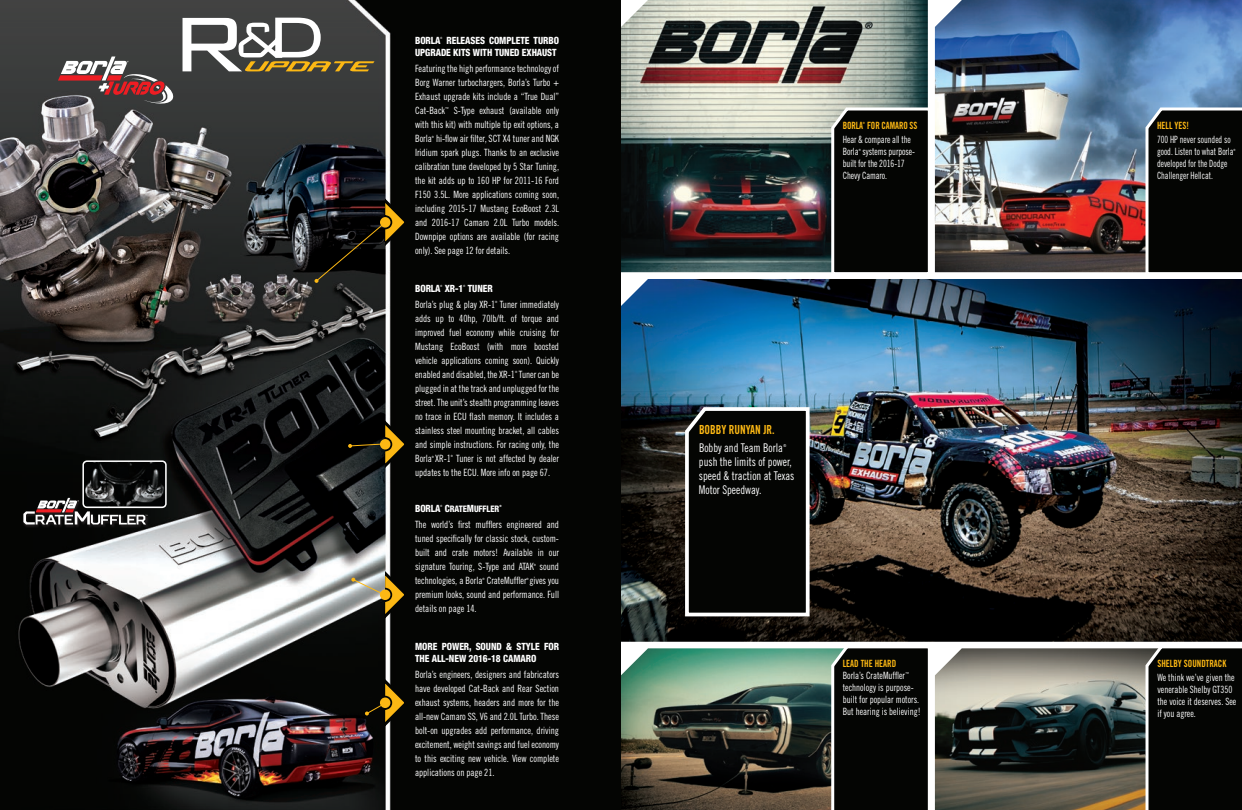
<style>
.page{position:relative;width:1242px;height:810px;background:#fff}
.page>*{position:absolute;margin:0;border:0;box-sizing:border-box;transform-origin:0 0}
.t1{font:12.5px "Trade Gothic Bold Cond Twenty";color:#fcb814;scale:.9 1}
.t2{font:12px/14px "Trade Gothic Cond Eighteen";color:#fff;scale:.9 1}
.t3{font:10px/14px "Trade Gothic Cond Eighteen";letter-spacing:-.005em;color:#fff;text-align:justify;scale:.93 1}
.t4{font:10px/12px "Trade Gothic Cond Eighteen";letter-spacing:-.005em;color:#fff;scale:.9 1}
.t5{font:800 condensed 10px/12px "Helvetica Neue";letter-spacing:-.005em;color:#fff;text-align:right;scale:.93 1}
.t6{font:10px/12px "Trade Gothic Cond Eighteen";letter-spacing:-.005em;color:#fff;scale:.84 1}
.t7{font:10px/12px "Trade Gothic Cond Eighteen";letter-spacing:-.005em;color:#fff;scale:.87 1}
.t8{font:10px "Trade Gothic Bold Cond Twenty";color:#fcb814;scale:.9 1}
.t9{font:10px "Trade Gothic Bold Cond Twenty";color:#fcb814;scale:.89 1}
.t10{font:800 condensed 9px "Helvetica Neue";letter-spacing:-.005em;color:#fff;scale:.93 1}
.t11{font:4px "Trade Gothic Cond Eighteen";color:#fff;scale:.9 1}
.t12{font:4px "Trade Gothic Cond Eighteen";color:#fff;scale:.93 1}
.t13{font:3px "Trade Gothic Cond Eighteen";color:#fff;scale:.93 1}
.t14{font:condensed 3px "Helvetica Neue";color:#fff;scale:.93 1}
.t15{font:3px "Trade Gothic Cond Eighteen";color:#fff;scale:.84 1}
.t16{font:3px "Trade Gothic Bold Cond Twenty";color:#fcb814;scale:.89 1}
.t17{font:3px "Trade Gothic Cond Eighteen";color:#fff;scale:.87 1}
.t18{font:800 condensed 3px "Helvetica Neue";color:#fff;scale:.93 1}
.s1{font-size:10px}
</style>
<div class="page">
<img style="left:621px;top:279px;width:621px;height:363px">
<img style="left:935px;top:0;width:307px;height:272px">
<img style="left:621px;top:0;width:307px;height:272px">
<img style="left:621px;top:648px;width:209px;height:162px">
<img style="left:935px;top:648px;width:209px;height:162px">
<svg style="left:683px;top:404px;width:128px;height:214px;background:#1b1d1b"></svg>
<svg style="left:830px;top:648px;width:98px;height:162px;background:#0e100d"></svg>
<svg style="left:1144px;top:105px;width:98px;height:168px;background:#151716"></svg>
<div style="left:1144px;top:648px;width:98px;height:162px;background:#040503"></div>
<svg style="left:830px;top:105px;width:98px;height:168px;background:#141513"></svg>
<img style="left:0;top:0;width:621px;height:810px">
<svg style="left:315px;top:192px;width:95px;height:91px;background:#1f1b15"></svg>
<svg style="left:348px;top:414px;width:62px;height:59px;background:#252111"></svg>
<svg style="left:351px;top:565px;width:59px;height:59px;background:#625e4d"></svg>
<svg style="left:365px;top:673px;width:45px;height:59px;background:#2c230d"></svg>
<div style="left:380px;top:217px;width:11px;height:11px;background:#fcb814;border-radius:50%"></div>
<div style="left:380px;top:439px;width:11px;height:11px;background:#fcb814;border-radius:50%"></div>
<div style="left:380px;top:590px;width:10px;height:10px;background:#fcb814;border-radius:50%"></div>
<div style="left:380px;top:698px;width:10px;height:10px;background:#fcb814;border-radius:50%"></div>
<svg style="left:183px;top:18px;width:192px;height:53px"></svg>
<svg style="left:58px;top:57px;width:116px;height:50px;background:#715758"></svg>
<div style="left:23px;top:497px;width:128px;height:31px;background:#0f0f0e"></div>
<svg style="left:23px;top:498px;width:124px;height:27px"></svg>
<img style="left:85px;top:463px;width:79px;height:42px">
<div style="left:82px;top:460px;width:85px;height:48px;border:2px solid #fff;border-radius:4px"></div>
<p class="t5" style="left:415px;top:35px;width:156px">RELEASES COMPLETE TURBO<br>UPGRADE KITS WITH TUNED EXHAUST</p>
<p class="t3" style="left:415px;top:62px;width:156px">Featuring the high performance technology of Borg Warner turbochargers, Borla’s Turbo + Exhaust upgrade kits include a “True Dual” Cat-Back</p>
<p class="t5" style="left:415px;top:35px;width:29px">BORLA</p>
<p class="t14" style="left:440px;top:37px;width:4px">®</p>
<p class="t3" style="left:415px;top:104px;width:156px;text-indent:39px">S-Type exhaust (available only with this kit) with multiple tip exit options, a Borla hi-flow air filter, SCT X4 tuner and NGK</p>
<p class="t12" style="left:445px;top:107px;width:5px">™</p>
<p class="t13" style="left:432px;top:136px;width:4px">®</p>
<p class="t3" style="left:415px;top:146px;width:156px">Iridium spark plugs. Thanks to an exclusive calibration tune developed by 5 Star Tuning, the kit adds up to 160 HP for 2011-16 Ford F150 3.5L. More applications coming soon, including 2015-17 Mustang EcoBoost 2.3L and 2016-17 Camaro 2.0L Turbo models.<br>Downpipe options are available (for racing only). See page 12 for details.</p>
<p class="t5" style="left:415px;top:283px;width:53px">BORLA XR-1</p>
<p class="t14" style="left:440px;top:285px;width:4px">®</p>
<p class="t14" style="left:463px;top:285px;width:4px">®</p>
<p class="t5" style="left:468px;top:283px;width:28px">TUNER</p>
<p class="t3" style="left:415px;top:298px;width:88px">Borla’s plug &amp; play XR-1</p>
<p class="t13" style="left:495px;top:301px;width:4px">®</p>
<p class="t3" style="left:415px;top:298px;width:156px;text-indent:85px">Tuner immediately adds up to 40hp, 70lb/ft. of torque and improved fuel economy while cruising for Mustang EcoBoost (with more boosted vehicle applications coming soon). Quickly enabled and disabled, the XR-1 Tuner can be</p>
<p class="t13" style="left:515px;top:371px;width:4px">®</p>
<p class="t3" style="left:415px;top:382px;width:156px">plugged in at the track and unplugged for the street. The unit’s stealth programming leaves no trace in ECU flash memory. It includes a stainless steel mounting bracket, all cables and simple instructions. For racing only, the Borla XR-1</p>
<p class="t3" style="left:415px;top:452px;width:156px;text-indent:41px">Tuner is not affected by dealer updates to the ECU. More info on page 67.</p>
<p class="t5" style="left:415px;top:503px;width:29px">BORLA</p>
<p class="t14" style="left:440px;top:505px;width:4px">®</p>
<p class="t10" style="left:445px;top:504px;width:60px"><span class="s1">C</span>RATE<span class="s1">M</span>UFFLER</p>
<p class="t18" style="left:499px;top:505px;width:4px">®</p>
<p class="t3" style="left:415px;top:518px;width:156px">The world’s first mufflers engineered and tuned specifically for classic stock, custom&shy;built and crate motors! Available in our signature Touring, S-Type and ATAK</p>
<p class="t13" style="left:432px;top:456px;width:4px">®</p>
<p class="t13" style="left:451px;top:455px;width:4px">®</p>
<p class="t3" style="left:415px;top:560px;width:156px;text-align:right">sound<br>technologies, a Borla CrateMuffler gives you</p>
<p class="t13" style="left:534px;top:564px;width:4px">®</p>
<p class="t13" style="left:482px;top:578px;width:4px">®</p>
<p class="t13" style="left:527px;top:578px;width:4px">®</p>
<p class="t3" style="left:415px;top:588px;width:156px">premium looks, sound and performance. Full details on page 14.</p>
<p class="t5" style="left:415px;top:641px;width:156px;text-align:left">MORE POWER, SOUND &amp; STYLE FOR<br>THE ALL-NEW 2016-18 CAMARO</p>
<p class="t3" style="left:415px;top:668px;width:156px">Borla’s engineers, designers and fabricators have developed Cat-Back and Rear Section exhaust systems, headers and more for the all-new Camaro SS, V6 and 2.0L Turbo. These bolt-on upgrades add performance, driving excitement, weight savings and fuel economy to this exciting new vehicle. View complete applications on page 21.</p>
<p class="t16" style="left:863px;top:121px;width:4px">®</p>
<p class="t7" style="left:843px;top:133px;width:85px">Hear &amp; compare all the<br>Borla systems purpose-</p>
<p class="t9" style="left:843px;top:120px;width:85px">BORLA FOR CAMARO SS</p>
<p class="t17" style="left:859px;top:148px;width:4px">®</p>
<p class="t7" style="left:843px;top:157px;width:73px">built for the 2016-17<br>Chevy Camaro.</p>
<p class="t1" style="left:699px;top:422px;width:86px">BOBBY RUNYAN JR.</p>
<p class="t2" style="left:699px;top:441px;width:95px">Bobby and Team Borla</p>
<p class="t11" style="left:783px;top:444px;width:5px">®</p>
<p class="t2" style="left:699px;top:455px;width:107px">push the limits of power, speed &amp; traction at Texas<br>Motor Speedway.</p>
<p class="t8" style="left:843px;top:657px;width:61px">LEAD THE HEARD</p>
<p class="t4" style="left:843px;top:669px;width:71px">Borla’s CrateMuffler</p>
<p class="t11" style="left:906px;top:671px;width:5px">™</p>
<p class="t4" style="left:843px;top:681px;width:88px">technology is purpose&shy;built for popular motors.<br>But hearing is believing!</p>
<p class="t8" style="left:1157px;top:120px;width:37px">HELL YES!</p>
<p class="t6" style="left:1157px;top:133px;width:93px">700 HP never sounded so good. Listen to what Borla</p>
<p class="t15" style="left:1234px;top:148px;width:4px">®</p>
<p class="t6" style="left:1157px;top:157px;width:85px">developed for the Dodge<br>Challenger Hellcat.</p>
<p class="t8" style="left:1157px;top:657px;width:78px">SHELBY SOUNDTRACK</p>
<p class="t4" style="left:1157px;top:671px;width:89px">We think we’ve given the venerable Shelby GT350 the voice it deserves. See if you agree.</p>
</div>
